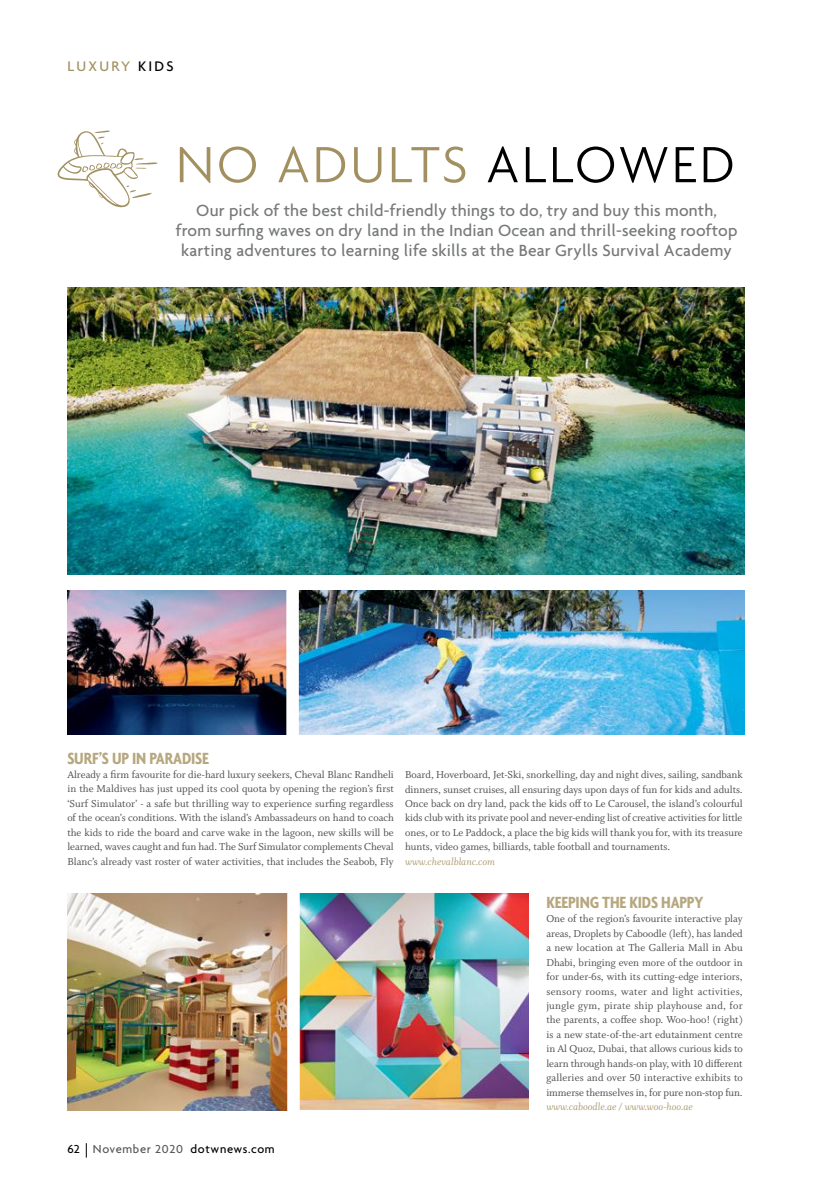
<style>
.page{position:relative;width:833px;height:1188px;background:#fff}
.page>*{position:absolute;margin:0;border:0;box-sizing:border-box;transform-origin:0 0}
.t1{font:300 55px "Agenda";letter-spacing:.05em;color:#a29061}
.t2{font:500 17.5px/20px "Agenda";letter-spacing:.01em;color:#76787a;text-align:center}
.t3{font:700 condensed 17.5px "Agenda";letter-spacing:-.01em;color:#b6a77f}
.t4{font:500 15px "Agenda";letter-spacing:.15em;color:#a29061}
.t5{font:500 12.5px "Agenda";letter-spacing:.05em;color:#000}
.t6{font:11.25px/14.4px "Whitman Roman LF";color:#4c4d4f;text-align:justify}
.t7{font:11.25px "Whitman Italic LF";color:#ae9d73}
.s1{color:#000}
.s2{color:#57585b}
</style>
<div class="page">
<svg style="left:86px;top:1143px;width:1px;height:14px"></svg>
<svg style="left:57px;top:130px;width:101px;height:78px"></svg>
<img style="left:68px;top:893px;width:461px;height:216px">
<img style="left:68px;top:287px;width:676px;height:287px">
<img style="left:68px;top:590px;width:676px;height:144px">
<div style="left:286px;top:576px;width:13px;height:178px;background:#fff"></div>
<div style="left:287px;top:882px;width:13px;height:235px;background:#fff"></div>
<h3 class="t4" style="left:68px;top:57px;width:107px">Luxury <span class="s1">kids</span></h3>
<h1 class="t1" style="left:176px;top:132px;width:560px">NO ADULTS <span class="s1">ALLOWED</span></h1>
<h2 class="t2" style="left:176px;top:200px;width:563px">Our pick of the best child-friendly things to do, try and buy this month,<br>from surfing waves on dry land in the I ndian Ocean and thrill-seeking rooftop karting adventures to learning life skills at the Bear Grylls Survival Academy</h2>
<h2 class="t3" style="left:67px;top:747px;width:143px">SURF’S UP IN PARADISE</h2>
<p class="t6" style="left:67px;top:767px;width:328px">Already a firm favourite for die-hard luxury seekers, Cheval Blanc Randheli in the Maldives has just upped its cool quota by opening the region’s first ‘Surf Simulator’ - a safe but thrilling way to experience surfing regardless of the ocean’s conditions. With the island’s Ambassadeurs on hand to coach the kids to ride the board and carve wake in the lagoon, new skills will be learned, waves caught and fun had. The Surf Simulator complements Cheval Blanc’s already vast roster of water activities, that includes the Seabob, Fly</p>
<p class="t6" style="left:405px;top:767px;width:339px">Board, Hoverboard, Jet-Ski, snorkelling, day and night dives, sailing, sandbank dinners, sunset cruises, all ensuring days upon days of fun for kids and adults.<br>Once back on dry land, pack the kids off to Le Carousel, the island’s colourful kids club with its private pool and never-ending list of creative activities for little ones, or to Le Paddock, a place the big kids will thank you for, with its treasure hunts, video games, billiards, table football and tournaments.</p>
<p class="t7" style="left:405px;top:854px;width:92px">www.chevalblanc.com</p>
<h2 class="t3" style="left:546px;top:891px;width:158px">KEEPING THE KIDS HAPPY</h2>
<p class="t6" style="left:546px;top:911px;width:198px">One of the region’s favourite interactive play areas, Droplets by Caboodle (left), has landed a new location at The Galleria Mall in Abu Dhabi, bringing even more of the outdoor in for under-6s, with its cutting-edge interiors, sensory rooms, water and light activities, jungle gym, pirate ship playhouse and, for the parents, a coffee shop. Woo-hoo! (right) is a new state-of-the-art edutainment centre in Al Quoz, Dubai, that allows curious kids to learn through hands-on play, with 10 different galleries and over 50 interactive exhibits to immerse themselves in, for pure non-stop fun.</p>
<p class="t7" style="left:546px;top:1099px;width:148px">www.caboodle.ae / www.woo-hoo.ae</p>
<p class="t5" style="left:67px;top:1141px;width:209px">62 <span class="s2">November 2020</span> dotwnews.com</p>
</div>
